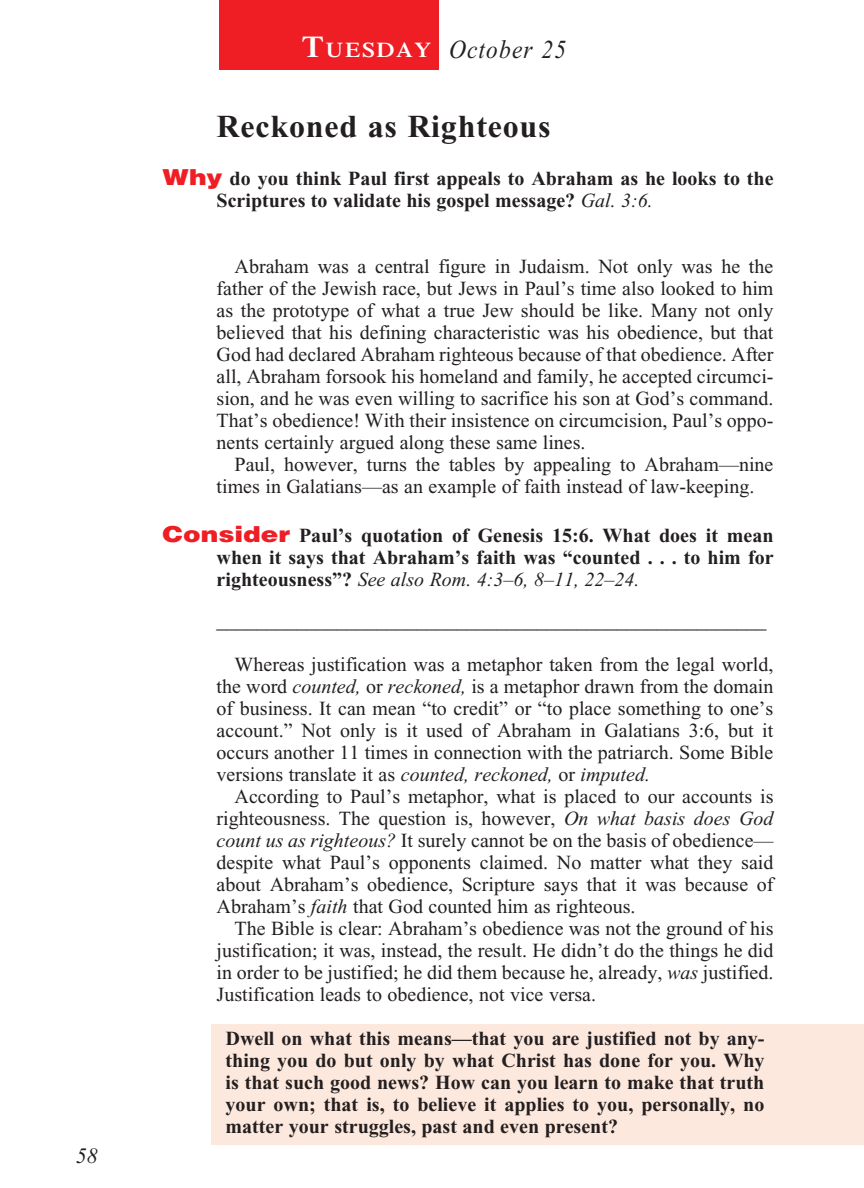
<style>
.page{position:relative;width:864px;height:1188px;background:#fff}
.page>*{position:absolute;margin:0;border:0;box-sizing:border-box;transform-origin:0 0}
._01-Daily_head{font:700 32px "Times New Roman";letter-spacing:.025em;color:#231f20}
._00-Month-Day{font:italic 26px "Times New Roman";letter-spacing:.05em;color:#231f20;scale:.9 1}
.t1{font:italic 22px "Times New Roman";color:#231f20}
.t2{font:600 21px "Times";letter-spacing:.07em;color:#fff;scale:1.1 1}
._4-Body_Copy{font:20px/22px "Times New Roman";color:#231f20;text-align:justify}
._6-question{font:700 20px/22px "Times New Roman";color:#231f20}
.x-screened_box-text{font:700 20px/22px "Times New Roman";color:#231f20;text-align:justify}
.s1{font-size:30px}
.s2{font-family:"Helvetica";font-weight:900;font-size:22px;color:#ee1e24}
.s3{font-weight:400;font-style:italic}
.s4{font-style:italic}
</style>
<div class="page">
<div style="left:212px;top:1024px;width:652px;height:120px;background:#fde8dd"></div>
<div style="left:219px;top:0;width:220px;height:70px;background:#ee1e24"></div>
<p class="t1" style="left:76px;top:1144px;width:23px">58</p>
<p class="t2" style="left:302px;top:37px;width:119px"><span class="s1">T</span>UESDAY</p>
<p class="_00-Month-Day" style="left:449px;top:35px;width:132px">October 25</p>
<p class="_01-Daily_head" style="left:217px;top:108px;width:336px">Reckoned as Righteous</p>
<p class="_6-question" style="left:217px;top:168px;width:558px;text-indent:-54px"><span class="s2">Why</span> do you think Paul first appeals to Abraham as he looks to the<br>Scriptures to validate his gospel message? <span class="s3">Gal. 3:6.</span></p>
<p class="_4-Body_Copy" style="left:217px;top:256px;width:558px;text-indent:18px">Abraham was a central figure in Judaism. Not only was he the father of the Jewish race, but Jews in Paul’s time also looked to him as the prototype of what a true Jew should be like. Many not only believed that his defining characteristic was his obedience, but that God had declared Abraham righteous because of that obedience. After all, Abraham forsook his homeland and family, he accepted circumci&shy;sion, and he was even willing to sacrifice his son at God’s command.<br>That’s obedience! With their insistence on circumcision, Paul’s oppo&shy;nents certainly argued along these same lines.</p>
<p class="_4-Body_Copy" style="left:217px;top:454px;width:558px;text-indent:18px">Paul, however, turns the tables by appealing to Abraham—nine times in Galatians—as an example of faith instead of law-keeping.</p>
<p class="_6-question" style="left:217px;top:524px;width:558px;text-align:justify;text-indent:-54px"><span class="s2">Consider</span> Paul’s quotation of Genesis 15:6. What does it mean when it says that Abraham’s faith was “counted . . . to him for righteousness”? <span class="s3">See also Rom. 4:3–6, 8–11, 22–24.</span></p>
<p class="_4-Body_Copy" style="left:217px;top:610px;width:551px">_______________________________________________________</p>
<p class="_4-Body_Copy" style="left:217px;top:653px;width:558px;text-indent:18px">Whereas justification was a metaphor taken from the legal world, the word <span class="s4">counted,</span> or <span class="s4">reckoned,</span> is a metaphor drawn from the domain of business. It can mean “to credit” or “to place something to one’s account.” Not only is it used of Abraham in Galatians 3:6, but it occurs another 11 times in connection with the patriarch. Some Bible versions translate it as <span class="s4">counted, reckoned,</span> or <span class="s4">imputed.</span></p>
<p class="_4-Body_Copy" style="left:217px;top:785px;width:558px;text-indent:18px">According to Paul’s metaphor, what is placed to our accounts is righteousness. The question is, however, <span class="s4">On what basis does God count us as righteous?</span> It surely cannot be on the basis of obedience— despite what Paul’s opponents claimed. No matter what they said about Abraham’s obedience, Scripture says that it was because of Abraham’s <span class="s4">faith</span> that God counted him as righteous.</p>
<p class="_4-Body_Copy" style="left:217px;top:917px;width:558px;text-indent:18px">The Bible is clear: Abraham’s obedience was not the ground of his justification; it was, instead, the result. He didn’t do the things he did in order to be justified; he did them because he, already, <span class="s4">was</span> justified.<br>Justification leads to obedience, not vice versa.</p>
<p class="x-screened_box-text" style="left:226px;top:1027px;width:540px">Dwell on what this means—that you are justified not by any&shy;thing you do but only by what Christ has done for you. Why is that such good news? How can you learn to make that truth your own; that is, to believe it applies to you, personally, no matter your struggles, past and even present?</p>
</div>
